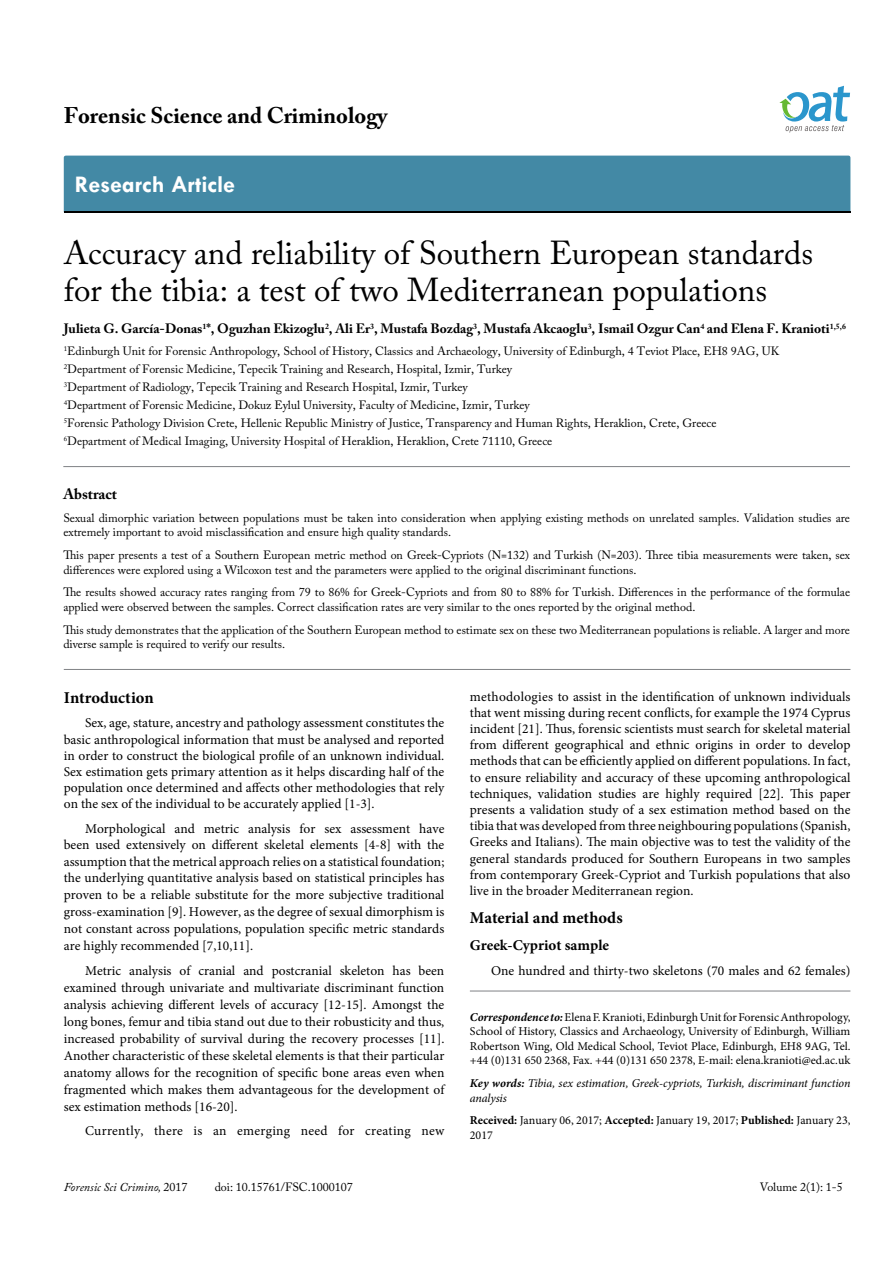
<style>
.page{position:relative;width:893px;height:1263px;background:#fff}
.page>*{position:absolute;margin:0;border:0;box-sizing:border-box;transform-origin:0 0}
.t1{font:33px/37.5px "Adobe Caslon Pro";color:#000}
.t2{font:700 24px "Tw Cen";color:#fff}
.t3{font:700 22.5px "Adobe Caslon Pro";color:#000}
.t4{font:700 16.5px "Minion Pro";color:#000}
.t5{font:700 15px "Minion Pro";color:#000}
.t6{font:700 15px "Adobe Caslon Pro";color:#000}
.t7{font:13.5px/16.2px "Minion Pro";color:#000;text-align:justify}
.t8{font:700 13.5px "Adobe Caslon Pro";color:#000}
.t9{font:13.5px "Minion Pro";letter-spacing:.02em;color:#000}
.t10{font:12px/18px "Adobe Caslon Pro";color:#000}
.t11{font:12px/14.4px "Minion Pro";color:#000;text-align:justify}
.t12{font:italic 12px/14.4px "Minion Pro";letter-spacing:-.01em;color:#000}
.t13{font:italic 12px "Adobe Caslon Pro";color:#000}
.s1{font-weight:700;font-style:italic}
.s2{font-weight:700}
.s3{font-style:normal}
</style>
<div class="page">
<div style="left:64px;top:156px;width:786px;height:56px;background:#4389a5"></div>
<svg style="left:779px;top:86px;width:71px;height:47px"></svg>
<hr style="left:63px;top:466px;width:787px;height:1px;background:#808285">
<hr style="left:64px;top:669px;width:786px;height:1px;background:#808285">
<hr style="left:470px;top:991px;width:380px;height:1px;background:#808285">
<h3 class="t3" style="left:64px;top:102px;width:325px">Forensic Science and Criminology</h3>
<h2 class="t2" style="left:75px;top:170px;width:162px">Research Article</h2>
<h1 class="t1" style="left:64px;top:233px;width:751px">Accuracy and reliability of Southern European standards for the tibia: a test of two Mediterranean populations</h1>
<p class="t8" style="left:64px;top:320px;width:784px">Julieta G. García-Donas<sup>1</sup>*, Oguzhan Ekizoglu<sup>2</sup>, Ali Er<sup>3</sup>, Mustafa Bozdag<sup>3</sup>, Mustafa Akcaoglu<sup>3</sup>, Ismail Ozgur Can<sup>4</sup> and Elena F. Kranioti<sup>1,5,6</sup></p>
<p class="t10" style="left:64px;top:342px;width:717px"><sup>1</sup>Edinburgh Unit for Forensic Anthropology, School of History, Classics and Archaeology, University of Edinburgh, 4 Teviot Place, EH8 9AG, UK <sup>2</sup>Department of Forensic Medicine, Tepecik Training and Research, Hospital, Izmir, Turkey<br><sup>3</sup>Department of Radiology, Tepecik Training and Research Hospital, Izmir, Turkey<br><sup>4</sup>Department of Forensic Medicine, Dokuz Eylul University, Faculty of Medicine, Izmir, Turkey<br><sup>5</sup>Forensic Pathology Division Crete, Hellenic Republic Ministry of Justice, Transparency and Human Rights, Heraklion, Crete, Greece <sup>6</sup>Department of Medical Imaging, University Hospital of Heraklion, Heraklion, Crete 71110, Greece</p>
<p class="t6" style="left:63px;top:485px;width:55px">Abstract</p>
<p class="t10" style="left:63px;top:510px;width:788px;line-height:14.4px">Sexual dimorphic variation between populations must be taken into consideration when applying existing methods on unrelated samples. Validation studies are extremely important to avoid misclassification and ensure high quality standards.</p>
<p class="t10" style="left:63px;top:548px;width:788px;line-height:14.4px">This paper presents a test of a Southern European metric method on Greek-Cypriots (N=132) and Turkish (N=203). Three tibia measurements were taken, sex differences were explored using a Wilcoxon test and the parameters were applied to the original discriminant functions.</p>
<p class="t10" style="left:63px;top:585px;width:788px;line-height:14.4px">The results showed accuracy rates ranging from 79 to 86% for Greek-Cypriots and from 80 to 88% for Turkish. Differences in the performance of the formulae applied were observed between the samples. Correct classification rates are very similar to the ones reported by the original method.</p>
<p class="t10" style="left:63px;top:622px;width:788px;line-height:14.4px">This study demonstrates that the application of the Southern European method to estimate sex on these two Mediterranean populations is reliable. A larger and more diverse sample is required to verify our results.</p>
<p class="t4" style="left:64px;top:686px;width:91px">Introduction</p>
<p class="t7" style="left:64px;top:715px;width:382px;text-indent:21px">Sex, age, stature, ancestry and pathology assessment constitutes the basic anthropological information that must be analysed and reported in order to construct the biological profile of an unknown individual.<br>Sex estimation gets primary attention as it helps discarding half of the population once determined and affects other methodologies that rely on the sex of the individual to be accurately applied [1-3].</p>
<p class="t7" style="left:64px;top:820px;width:382px;line-height:16.6px;text-indent:21px">Morphological and metric analysis for sex assessment have been used extensively on different skeletal elements [4-8] with the assumption that the metrical approach relies on a statistical foundation; the underlying quantitative analysis based on statistical principles has proven to be a reliable substitute for the more subjective traditional gross-examination [9]. However, as the degree of sexual dimorphism is not constant across populations, population specific metric standards are highly recommended [7,10,11].</p>
<p class="t7" style="left:64px;top:962px;width:382px;line-height:17px;text-indent:21px">Metric analysis of cranial and postcranial skeleton has been examined through univariate and multivariate discriminant function analysis achieving different levels of accuracy [12-15]. Amongst the long bones, femur and tibia stand out due to their robusticity and thus, increased probability of survival during the recovery processes [11].<br>Another characteristic of these skeletal elements is that their particular anatomy allows for the recognition of specific bone areas even when fragmented which makes them advantageous for the development of sex estimation methods [16-20].</p>
<p class="t9" style="left:85px;top:1122px;width:361px">Currently, there is an emerging need for creating new</p>
<p class="t7" style="left:470px;top:688px;width:382px">methodologies to assist in the identification of unknown individuals that went missing during recent conflicts, for example the 1974 Cyprus incident [21]. Thus, forensic scientists must search for skeletal material from different geographical and ethnic origins in order to develop methods that can be efficiently applied on different populations. In fact, to ensure reliability and accuracy of these upcoming anthropological techniques, validation studies are highly required [22]. This paper presents a validation study of a sex estimation method based on the tibia that was developed from three neighbouring populations (Spanish, Greeks and Italians). The main objective was to test the validity of the general standards produced for Southern Europeans in two samples from contemporary Greek-Cypriot and Turkish populations that also live in the broader Mediterranean region.</p>
<p class="t4" style="left:470px;top:906px;width:154px">Material and methods</p>
<p class="t5" style="left:470px;top:934px;width:141px">Greek-Cypriot sample</p>
<p class="t7" style="left:491px;top:962px;width:361px">One hundred and thirty-two skeletons (70 males and 62 females)</p>
<p class="t11" style="left:470px;top:1010px;width:382px"><span class="s1">Correspondence to:</span>Elena F. Kranioti, Edinburgh Unit for Forensic Anthropology, School of History, Classics and Archaeology, University of Edinburgh, William Robertson Wing, Old Medical School, Teviot Place, Edinburgh, EH8 9AG, Tel. +44 (0)131 650 2368, Fax. +44 (0)131 650 2378, E-mail: elena.kranioti@ed.ac.uk</p>
<p class="t12" style="left:470px;top:1076px;width:382px"><span class="s2">Key words:</span> Tibia, sex estimation, Greek-cypriots, Turkish, discriminant function analysis</p>
<p class="t11" style="left:470px;top:1113px;width:382px"><span class="s2">Received:</span> January 06, 2017; <span class="s2">Accepted:</span> January 19, 2017; <span class="s2">Published:</span> January 23,<br>2017</p>
<p class="t13" style="left:64px;top:1180px;width:125px">Forensic Sci Crimino, <span class="s3">2017</span></p>
<p class="t10" style="left:215px;top:1178px;width:140px">doi: 10.15761/FSC.1000107</p>
<p class="t10" style="left:760px;top:1178px;width:84px">Volume 2(1): 1-5</p>
</div>
